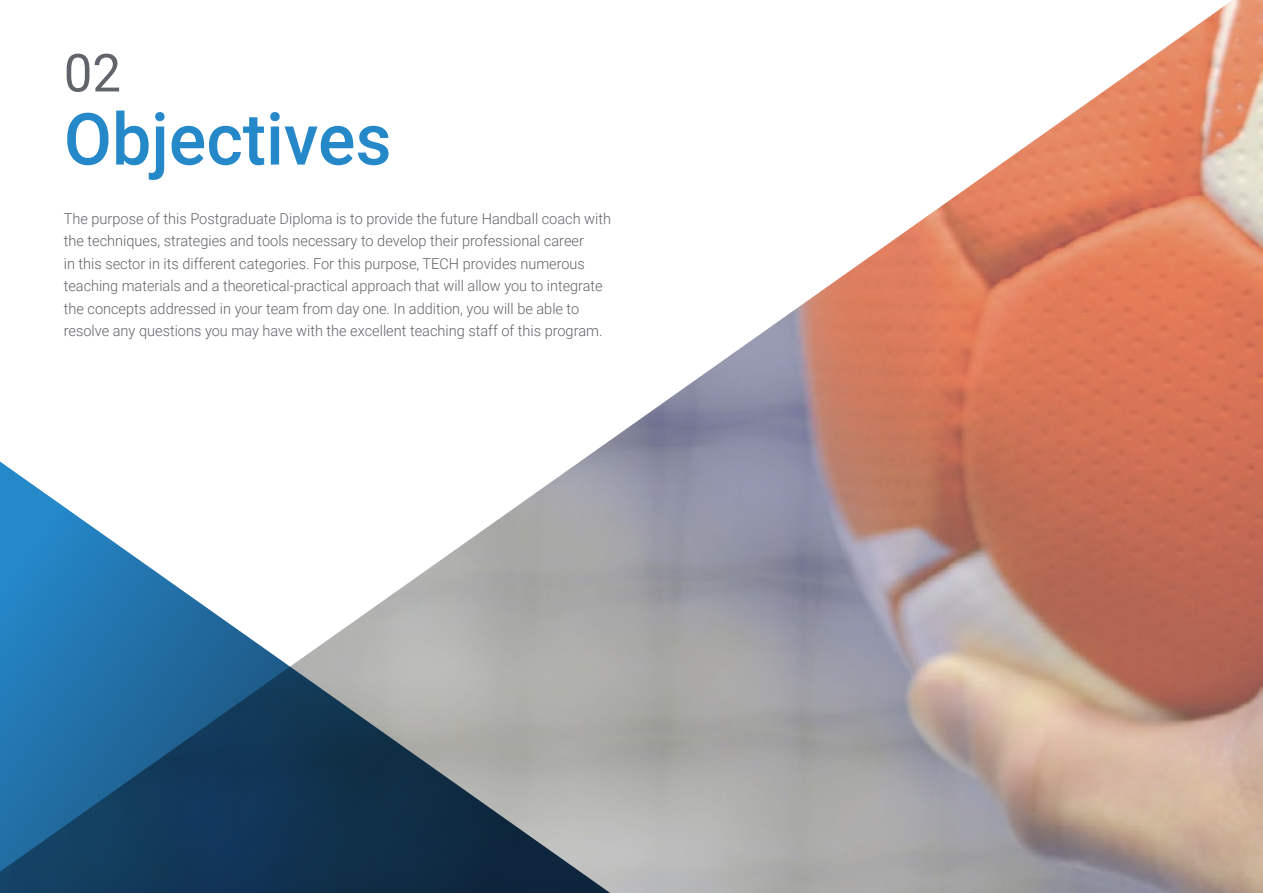
<style>
.page{position:relative;width:1263px;height:893px;background:#fff}
.page>*{position:absolute;margin:0;border:0;box-sizing:border-box;transform-origin:0 0}
.t1{font:500 72px "Roboto";color:#2488c9}
.t2{font:52.5px "Roboto";color:#61646a}
.t3{font:300 15px/22.5px "Roboto";color:#61646a}
</style>
<div class="page">
<img style="left:602px;top:0;width:661px;height:893px">
<svg style="left:0;top:446px;width:640px;height:447px"></svg>
<h2 class="t2" style="left:64px;top:36px;width:59px">02</h2>
<h1 class="t1" style="left:64px;top:89px;width:329px">Objectives</h1>
<p class="t3" style="left:64px;top:207px;width:549px">The purpose of this Postgraduate Diploma is to provide the future Handball coach with the techniques, strategies and tools necessary to develop their professional career<br>in this sector in its different categories. For this purpose, TECH provides numerous teaching materials and a theoretical-practical approach that will allow you to integrate the concepts addressed in your team from day one. In addition, you will be able to resolve any questions you may have with the excellent teaching staff of this program.</p>
</div>
